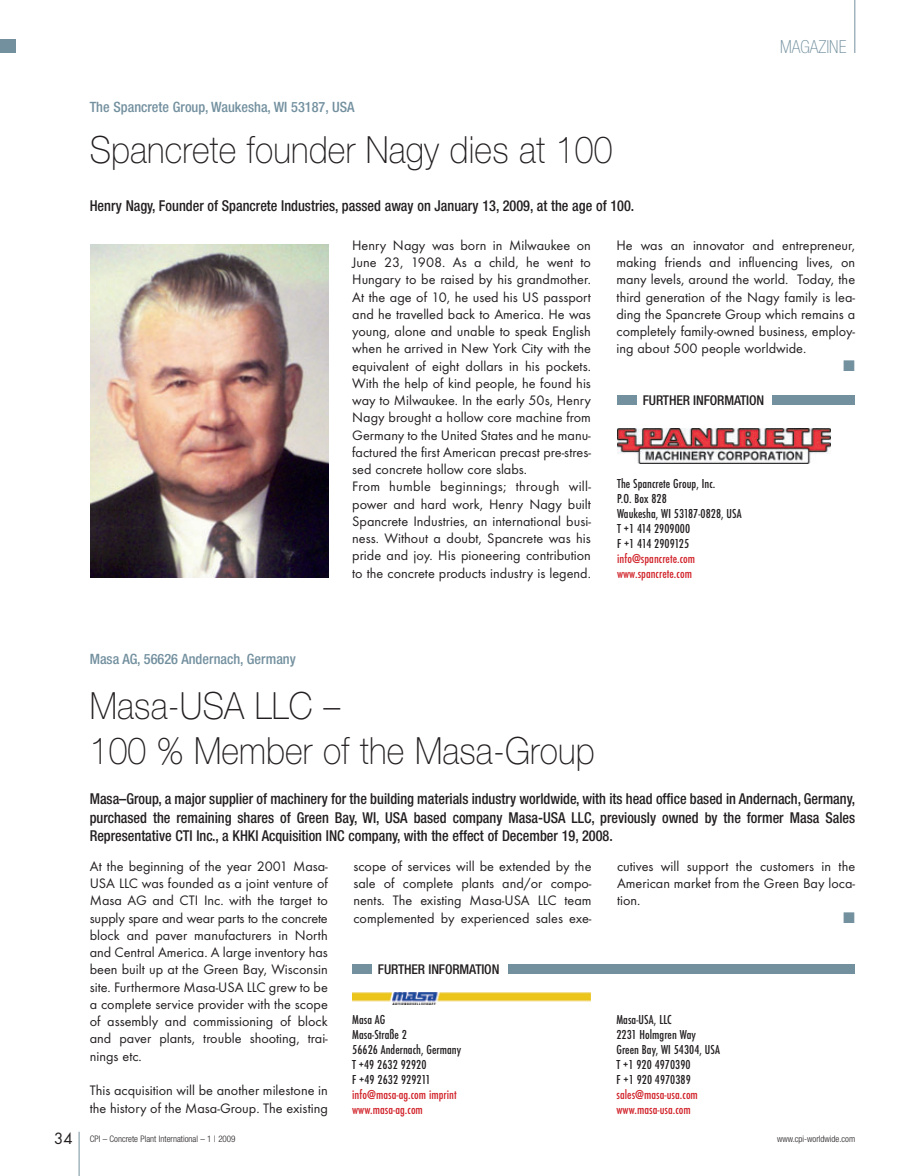
<style>
.page{position:relative;width:919px;height:1176px;background:#fff}
.page>*{position:absolute;margin:0;border:0;box-sizing:border-box;transform-origin:0 0}
.t1{font:100 37.5px/45px "Helvetica Neue";letter-spacing:.005em;color:#231f20;scale:.9 1}
.t2{font:100 condensed 18px "Helvetica Neue";color:#73909f}
.t3{font:500 condensed 15px/18.8px "Helvetica Neue";color:#231f20;text-align:justify;scale:.95 1}
.t4{font:14.25px/17.2px "Futura T";color:#231f20;text-align:justify}
.t5{font:500 condensed 14.25px "Helvetica Neue";color:#73909f}
.t6{font:14.25px "European Pi Three";color:#73909f}
.t7{font:500 condensed 13.5px/15px "Futura T";letter-spacing:.005em;color:#231f20}
.t8{font:500 condensed 13.5px/15px "Futura T";letter-spacing:.005em;color:#d1232a}
.t9{font:500 condensed 13.5px "Helvetica Neue";letter-spacing:-.01em;color:#231f20}
.t10{font:300 condensed 9px "Helvetica Neue";color:#231f20}
.s1{font-family:"Futura";font-weight:400;font-stretch:normal;font-size:15px}
</style>
<div class="page">
<hr style="left:79px;top:1131px;width:1px;height:45px;background:#73909f">
<hr style="left:854px;top:0;width:1px;height:53px;background:#73909f">
<div style="left:0;top:40px;width:15px;height:13px;background:#73909f"></div>
<img style="left:618px;top:428px;width:212px;height:35px">
<div style="left:617px;top:395px;width:19px;height:10px;background:#73909f"></div>
<div style="left:772px;top:395px;width:83px;height:10px;background:#73909f"></div>
<img style="left:90px;top:244px;width:238px;height:334px">
<img style="left:352px;top:992px;width:239px;height:12px">
<div style="left:352px;top:964px;width:19px;height:10px;background:#73909f"></div>
<div style="left:508px;top:964px;width:347px;height:10px;background:#73909f"></div>
<p class="t5" style="left:90px;top:102px;width:266px">The Spancrete Group, Waukesha, WI 53187, USA</p>
<h1 class="t1" style="left:90px;top:131px;width:582px">Spancrete founder Nagy dies at 100</h1>
<p class="t3" style="left:90px;top:197px;width:575px">Henry Nagy, Founder of Spancrete Industries, passed away on January 13, 2009, at the age of 100.</p>
<p class="t2" style="left:780px;top:40px;width:68px">MAGAZINE</p>
<p class="t5" style="left:90px;top:654px;width:208px">Masa AG, 56626 Andernach, Germany</p>
<p class="t4" style="left:352px;top:238px;width:240px;text-align:left">Henry Nagy was born in Milwaukee on June 23, 1908. As a child, he went to Hungary to be raised by his grandmother.<br>At the age of 10, he used his US passport and he travelled back to America. He was young, alone and unable to speak English when he arrived in New York City with the equivalent of eight dollars in his pockets.<br>With the help of kind people, he found his way to Milwaukee. In the early 50s, Henry Nagy brought a hollow core machine from Germany to the United States and he manu&shy;factured the first American precast pre-stres&shy;sed concrete hollow core slabs.<br>From humble beginnings; through will&shy;power and hard work, Henry Nagy built Spancrete Industries, an international busi&shy;ness. Without a doubt, Spancrete was his pride and joy. His pioneering contribution to the concrete products industry is legend.</p>
<p class="t4" style="left:616px;top:238px;width:240px">He was an innovator and entrepreneur, making friends and influencing lives, on many levels, around the world. Today, the third generation of the Nagy family is lea&shy;ding the Spancrete Group which remains a completely family-owned business, employ&shy;ing about 500 people worldwide.</p>
<p class="t6" style="left:843px;top:357px;width:13px">-</p>
<p class="t9" style="left:643px;top:395px;width:123px">FURTHER INFORMATION</p>
<p class="t7" style="left:617px;top:477px;width:126px">The Spancrete Group, Inc.<br>P.O. Box 828<br>Waukesha, WI 53187-0828, USA<br>T +1 414 2909000<br>F +1 414 2909125</p>
<p class="t8" style="left:617px;top:552px;width:80px">info@spancrete.com www.spancrete.com</p>
<h1 class="t1" style="left:90px;top:687px;width:562px">Masa-USA LLC –<br>100 % Member of the Masa-Group</h1>
<p class="t3" style="left:90px;top:790px;width:807px">Masa–Group, a major supplier of machinery for the building materials industry worldwide, with its head office based in Andernach, Germany, purchased the remaining shares of Green Bay, WI, USA based company Masa-USA LLC, previously owned by the former Masa Sales Representative CTI Inc., a KHKI Acquisition INC company, with the effect of December 19, 2008.</p>
<p class="t4" style="left:90px;top:859px;width:240px">At the beginning of the year 2001 Masa-USA LLC was founded as a joint venture of Masa AG and CTI Inc. with the target to supply spare and wear parts to the concrete block and paver manufacturers in North and Central America. A large inventory has been built up at the Green Bay, Wisconsin site. Furthermore Masa-USA LLC grew to be a complete service provider with the scope of assembly and commissioning of block and paver plants, trouble shooting, trai&shy;nings etc.</p>
<p class="t4" style="left:90px;top:1083px;width:240px">This acquisition will be another milestone in the history of the Masa-Group. The existing</p>
<p class="t4" style="left:353px;top:859px;width:240px">scope of services will be extended by the sale of complete plants and/or compo&shy;nents. The existing Masa-USA LLC team complemented by experienced sales exe-</p>
<p class="t4" style="left:617px;top:859px;width:240px">cutives will support the customers in the American market from the Green Bay loca&shy;tion.</p>
<p class="t6" style="left:843px;top:909px;width:13px">-</p>
<p class="t9" style="left:378px;top:964px;width:123px">FURTHER INFORMATION</p>
<p class="t7" style="left:352px;top:1013px;width:110px">Masa AG<br>Masa-Straße 2<br>56626 Andernach, Germany<br>T +49 2632 92920<br>F +49 2632 929211</p>
<p class="t8" style="left:352px;top:1088px;width:106px">info@masa-ag.com imprint www.masa-ag.com</p>
<p class="t7" style="left:616px;top:1013px;width:105px">Masa-USA, LLC<br>2231 Holmgren Way<br>Green Bay, WI 54304, USA<br>T +1 920 4970390<br>F +1 920 4970389</p>
<p class="t8" style="left:616px;top:1088px;width:83px">sales@masa-usa.com www.masa-usa.com</p>
<p class="t10" style="left:54px;top:1136px;width:183px"><span class="s1">34</span> CPI – Concrete Plant International – 1 | 2009</p>
<p class="t10" style="left:777px;top:1136px;width:80px">www.cpi-worldwide.com</p>
</div>
